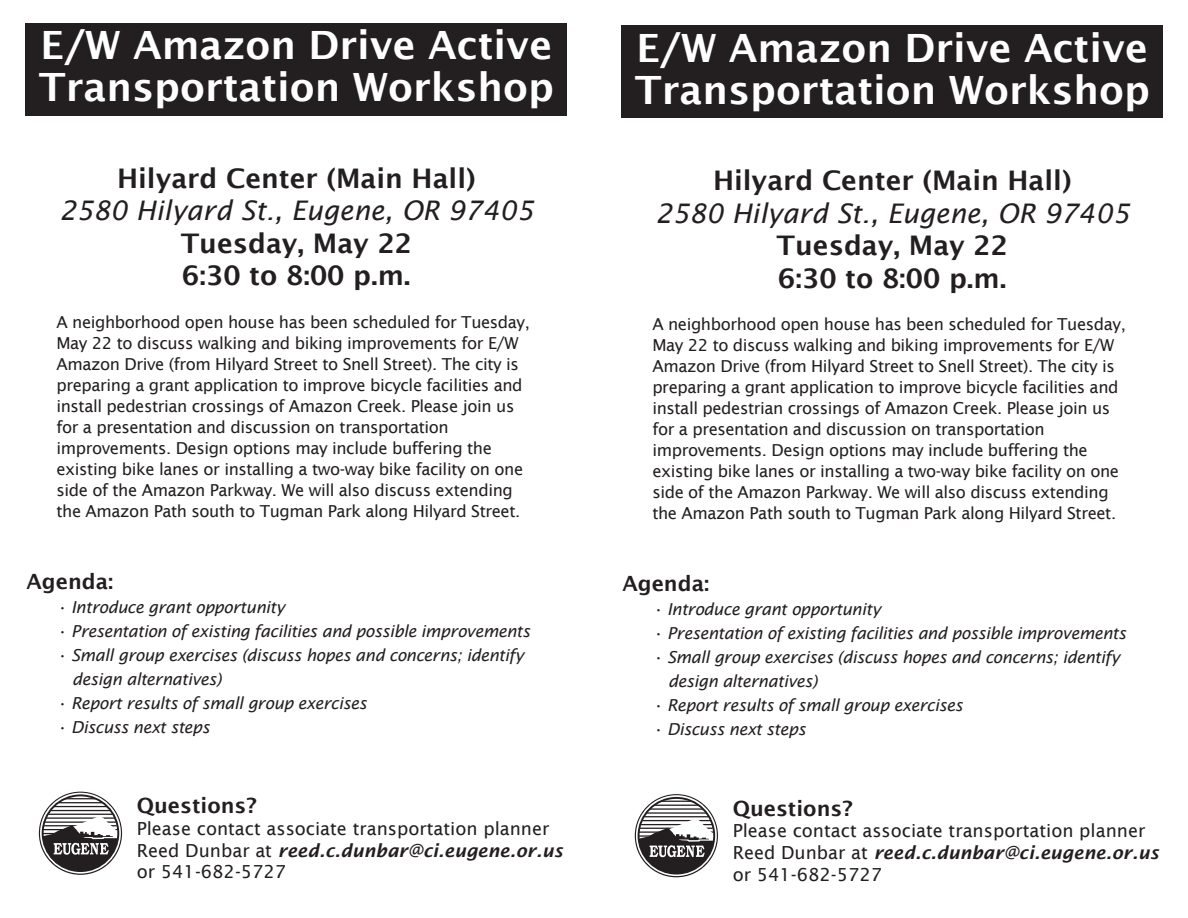
<style>
.page{position:relative;width:1188px;height:918px;background:#fff}
.page>*{position:absolute;margin:0;border:0;box-sizing:border-box;transform-origin:0 0}
.t1{font:600 39px/42px "Lucida Sans";color:#fff}
.t2{font:600 27px/32.4px "Lucida Sans";color:#231f20}
.t3{font:italic 27px "Lucida Sans";color:#231f20}
.t4{font:600 21px "Lucida Sans";color:#231f20}
.t5{font:18px/21.6px "Lucida Sans";color:#231f20}
.t6{font:16.5px/21px "Lucida Sans";letter-spacing:-.025em;color:#231f20}
.t7{font:italic 16.5px/24px "Lucida Sans";letter-spacing:-.025em;color:#231f20}
.s1{font-weight:600;font-style:italic}
</style>
<div class="page">
<svg style="left:39px;top:792px;width:83px;height:83px"></svg>
<svg style="left:40px;top:793px;width:81px;height:81px"></svg>
<hr style="left:65px;top:798px;width:30px;height:1px;background:#231f20">
<hr style="left:59px;top:802px;width:43px;height:1px;background:#231f20">
<hr style="left:54px;top:806px;width:53px;height:1px;background:#231f20">
<hr style="left:51px;top:810px;width:60px;height:1px;background:#231f20">
<hr style="left:48px;top:814px;width:65px;height:1px;background:#231f20">
<svg style="left:43px;top:816px;width:75px;height:55px"></svg>
<div style="left:25px;top:23px;width:542px;height:93px;background:#231f20"></div>
<svg style="left:635px;top:794px;width:83px;height:83px"></svg>
<svg style="left:636px;top:795px;width:81px;height:81px"></svg>
<hr style="left:661px;top:801px;width:30px;height:1px;background:#231f20">
<hr style="left:655px;top:805px;width:43px;height:1px;background:#231f20">
<hr style="left:650px;top:808px;width:53px;height:2px;background:#231f20">
<hr style="left:646px;top:812px;width:61px;height:2px;background:#231f20">
<hr style="left:644px;top:816px;width:65px;height:1px;background:#231f20">
<svg style="left:639px;top:819px;width:75px;height:55px"></svg>
<div style="left:621px;top:25px;width:541px;height:93px;background:#231f20"></div>
<h1 class="t1" style="left:39px;top:24px;width:516px">E/W Amazon Drive Active<br>Transportation Workshop</h1>
<h2 class="t2" style="left:117px;top:162px;width:360px">Hilyard Center (Main Hall)</h2>
<h2 class="t3" style="left:59px;top:195px;width:476px">2580 Hilyard St., Eugene, OR 97405</h2>
<h2 class="t2" style="left:181px;top:227px;width:233px">Tuesday, May 22<br>6:30 to 8:00 p.m.</h2>
<p class="t6" style="left:56px;top:311px;width:475px">A neighborhood open house has been scheduled for Tuesday, May 22 to discuss walking and biking improvements for E/W Amazon Drive (from Hilyard Street to Snell Street). The city is preparing a grant application to improve bicycle facilities and install pedestrian crossings of Amazon Creek. Please join us for a presentation and discussion on transportation improvements. Design options may include buffering the existing bike lanes or installing a two-way bike facility on one side of the Amazon Parkway. We will also discuss extending the Amazon Path south to Tugman Park along Hilyard Street.</p>
<p class="t4" style="left:26px;top:569px;width:88px">Agenda:</p>
<p class="t7" style="left:56px;top:595px;width:230px">• Introduce grant opportunity</p>
<p class="t7" style="left:56px;top:619px;width:475px">• Presentation of existing facilities and possible improvements</p>
<p class="t7" style="left:72px;top:643px;width:453px;text-indent:-16px">• Small group exercises (discuss hopes and concerns; identify design alternatives)</p>
<p class="t7" style="left:56px;top:691px;width:312px">• Report results of small group exercises</p>
<p class="t7" style="left:56px;top:715px;width:155px">• Discuss next steps</p>
<p class="t4" style="left:137px;top:794px;width:122px">Questions?</p>
<p class="t5" style="left:137px;top:818px;width:428px">Please contact associate transportation planner<br>Reed Dunbar at <span class="s1">reed.c.dunbar@ci.eugene.or.us </span>or 541-682-5727</p>
<h1 class="t1" style="left:635px;top:27px;width:516px">E/W Amazon Drive Active<br>Transportation Workshop</h1>
<h2 class="t2" style="left:713px;top:164px;width:360px">Hilyard Center (Main Hall)</h2>
<h2 class="t3" style="left:655px;top:198px;width:476px">2580 Hilyard St., Eugene, OR 97405</h2>
<h2 class="t2" style="left:777px;top:229px;width:233px">Tuesday, May 22<br>6:30 to 8:00 p.m.</h2>
<p class="t6" style="left:652px;top:314px;width:475px">A neighborhood open house has been scheduled for Tuesday, May 22 to discuss walking and biking improvements for E/W Amazon Drive (from Hilyard Street to Snell Street). The city is preparing a grant application to improve bicycle facilities and install pedestrian crossings of Amazon Creek. Please join us for a presentation and discussion on transportation improvements. Design options may include buffering the existing bike lanes or installing a two-way bike facility on one side of the Amazon Parkway. We will also discuss extending the Amazon Path south to Tugman Park along Hilyard Street.</p>
<p class="t4" style="left:622px;top:572px;width:88px">Agenda:</p>
<p class="t7" style="left:652px;top:597px;width:230px">• Introduce grant opportunity</p>
<p class="t7" style="left:652px;top:621px;width:475px">• Presentation of existing facilities and possible improvements</p>
<p class="t7" style="left:668px;top:645px;width:453px;text-indent:-16px">• Small group exercises (discuss hopes and concerns; identify design alternatives)</p>
<p class="t7" style="left:652px;top:693px;width:312px">• Report results of small group exercises</p>
<p class="t7" style="left:652px;top:717px;width:155px">• Discuss next steps</p>
<p class="t4" style="left:733px;top:796px;width:122px">Questions?</p>
<p class="t5" style="left:733px;top:820px;width:428px">Please contact associate transportation planner<br>Reed Dunbar at <span class="s1">reed.c.dunbar@ci.eugene.or.us </span>or 541-682-5727</p>
</div>
